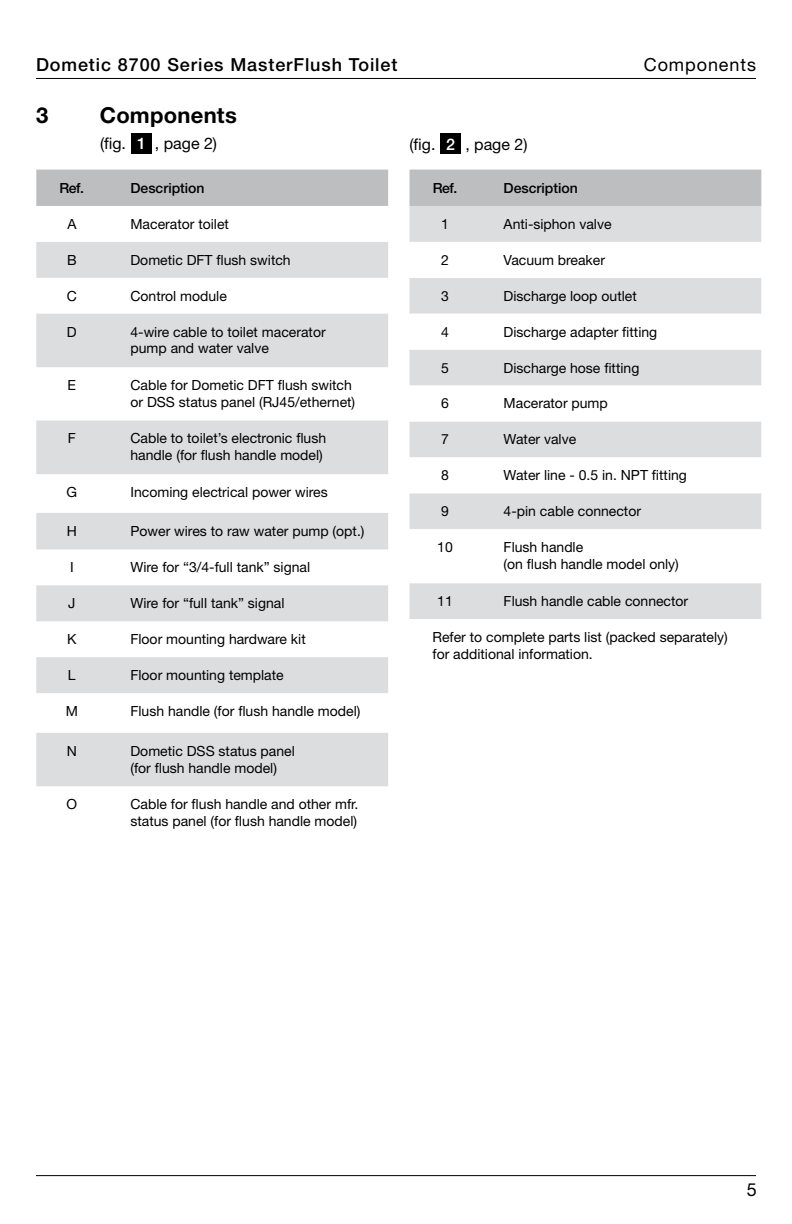
<style>
.page{position:relative;width:792px;height:1224px;background:#fff}
.page>*{position:absolute;margin:0;border:0;box-sizing:border-box;transform-origin:0 0}
.t1{font:700 22px "Helvetica Neue LT Std";letter-spacing:.01em;color:#000}
.t2{font:500 18px "Helvetica Neue LT Std";letter-spacing:.05em;color:#000}
.t3{font:18px "Helvetica Neue LT Std";letter-spacing:.05em;color:#000}
.t4{font:16px "Helvetica Neue LT Std";color:#000}
.t5{font:14px/16.8px "Helvetica Neue LT Std";color:#000}
.t6{font:500 14px "Helvetica Neue LT Std";color:#000}
.s1{font-weight:500;color:#fff}
</style>
<div class="page">
<hr style="left:36px;top:1175px;width:720px;height:1px;background:#000">
<hr style="left:36px;top:78px;width:720px;height:1px;background:#000">
<div style="left:131px;top:133px;width:21px;height:20px;background:#000"></div>
<div style="left:36px;top:170px;width:352px;height:36px;background:#bcbec0"></div>
<svg style="left:36px;top:242px;width:352px;height:544px;fill:#dcddde"></svg>
<div style="left:410px;top:170px;width:351px;height:36px;background:#bcbec0"></div>
<div style="left:410px;top:206px;width:351px;height:36px;background:#dcddde"></div>
<svg style="left:410px;top:278px;width:351px;height:341px;fill:#dcddde"></svg>
<div style="left:440px;top:133px;width:21px;height:21px;background:#000"></div>
<p class="t2" style="left:36px;top:53px;width:363px">Dometic 8700 Series MasterFlush Toilet</p>
<p class="t3" style="left:644px;top:53px;width:114px">Components</p>
<h1 class="t1" style="left:36px;top:102px;width:14px">3</h1>
<h1 class="t1" style="left:100px;top:102px;width:138px">Components</h1>
<p class="t4" style="left:100px;top:134px;width:119px">(fig. <span class="s1">1</span> , page 2)</p>
<p class="t6" style="left:60px;top:179px;width:26px">Ref.</p>
<p class="t6" style="left:130px;top:179px;width:76px">Description</p>
<p class="t5" style="left:67px;top:215px;width:11px">A</p>
<p class="t5" style="left:130px;top:215px;width:100px">Macerator toilet</p>
<p class="t5" style="left:67px;top:251px;width:11px">B</p>
<p class="t5" style="left:130px;top:251px;width:162px">Dometic DFT flush switch</p>
<p class="t5" style="left:67px;top:287px;width:12px">C</p>
<p class="t5" style="left:130px;top:287px;width:98px">Control module</p>
<p class="t5" style="left:67px;top:323px;width:11px">D</p>
<p class="t5" style="left:130px;top:323px;width:197px">4-wire cable to toilet macerator pump and water valve</p>
<p class="t5" style="left:68px;top:377px;width:10px">E</p>
<p class="t5" style="left:130px;top:377px;width:226px">Cable for Dometic DFT flush switch or DSS status panel (RJ45/ethernet)</p>
<p class="t5" style="left:68px;top:430px;width:10px">F</p>
<p class="t5" style="left:130px;top:430px;width:197px">Cable to toilet’s electronic flush handle (for flush handle model)</p>
<p class="t5" style="left:67px;top:484px;width:12px">G</p>
<p class="t5" style="left:130px;top:484px;width:199px">Incoming electrical power wires</p>
<p class="t5" style="left:67px;top:522px;width:12px">H</p>
<p class="t5" style="left:130px;top:522px;width:236px">Power wires to raw water pump (opt.)</p>
<p class="t5" style="left:70px;top:559px;width:5px">I</p>
<p class="t5" style="left:130px;top:559px;width:181px">Wire for “3/4-full tank” signal</p>
<p class="t5" style="left:68px;top:595px;width:9px">J</p>
<p class="t5" style="left:130px;top:595px;width:156px">Wire for “full tank” signal</p>
<p class="t5" style="left:67px;top:631px;width:11px">K</p>
<p class="t5" style="left:130px;top:631px;width:177px">Floor mounting hardware kit</p>
<p class="t5" style="left:68px;top:667px;width:9px">L</p>
<p class="t5" style="left:130px;top:667px;width:155px">Floor mounting template</p>
<p class="t5" style="left:66px;top:702px;width:14px">M</p>
<p class="t5" style="left:130px;top:702px;width:232px">Flush handle (for flush handle model)</p>
<p class="t5" style="left:67px;top:742px;width:12px">N</p>
<p class="t5" style="left:130px;top:742px;width:166px">Dometic DSS status panel (for flush handle model)</p>
<p class="t5" style="left:67px;top:796px;width:12px">O</p>
<p class="t5" style="left:130px;top:796px;width:228px">Cable for flush handle and other mfr. status panel (for flush handle model)</p>
<p class="t4" style="left:410px;top:135px;width:120px">(fig. <span class="s1">2</span> , page 2)</p>
<p class="t6" style="left:433px;top:179px;width:26px">Ref.</p>
<p class="t6" style="left:504px;top:179px;width:76px">Description</p>
<p class="t5" style="left:441px;top:215px;width:9px">1</p>
<p class="t5" style="left:504px;top:215px;width:109px">Anti-siphon valve</p>
<p class="t5" style="left:441px;top:251px;width:9px">2</p>
<p class="t5" style="left:504px;top:251px;width:103px">Vacuum breaker</p>
<p class="t5" style="left:441px;top:287px;width:9px">3</p>
<p class="t5" style="left:504px;top:287px;width:135px">Discharge loop outlet</p>
<p class="t5" style="left:441px;top:323px;width:9px">4</p>
<p class="t5" style="left:504px;top:323px;width:155px">Discharge adapter fitting</p>
<p class="t5" style="left:441px;top:359px;width:9px">5</p>
<p class="t5" style="left:504px;top:359px;width:137px">Discharge hose fitting</p>
<p class="t5" style="left:441px;top:395px;width:9px">6</p>
<p class="t5" style="left:504px;top:395px;width:106px">Macerator pump</p>
<p class="t5" style="left:441px;top:431px;width:9px">7</p>
<p class="t5" style="left:504px;top:431px;width:74px">Water valve</p>
<p class="t5" style="left:441px;top:467px;width:9px">8</p>
<p class="t5" style="left:504px;top:467px;width:185px">Water line - 0.5 in. NPT fitting</p>
<p class="t5" style="left:441px;top:503px;width:9px">9</p>
<p class="t5" style="left:504px;top:503px;width:139px">4-pin cable connector</p>
<p class="t5" style="left:437px;top:539px;width:17px">10</p>
<p class="t5" style="left:504px;top:539px;width:177px">Flush handle<br>(on flush handle model only)</p>
<p class="t5" style="left:437px;top:593px;width:17px">11</p>
<p class="t5" style="left:504px;top:593px;width:186px">Flush handle cable connector</p>
<p class="t5" style="left:433px;top:628px;width:297px">Refer to complete parts list (packed separately) for additional information.</p>
<p class="t3" style="left:747px;top:1179px;width:12px">5</p>
</div>
